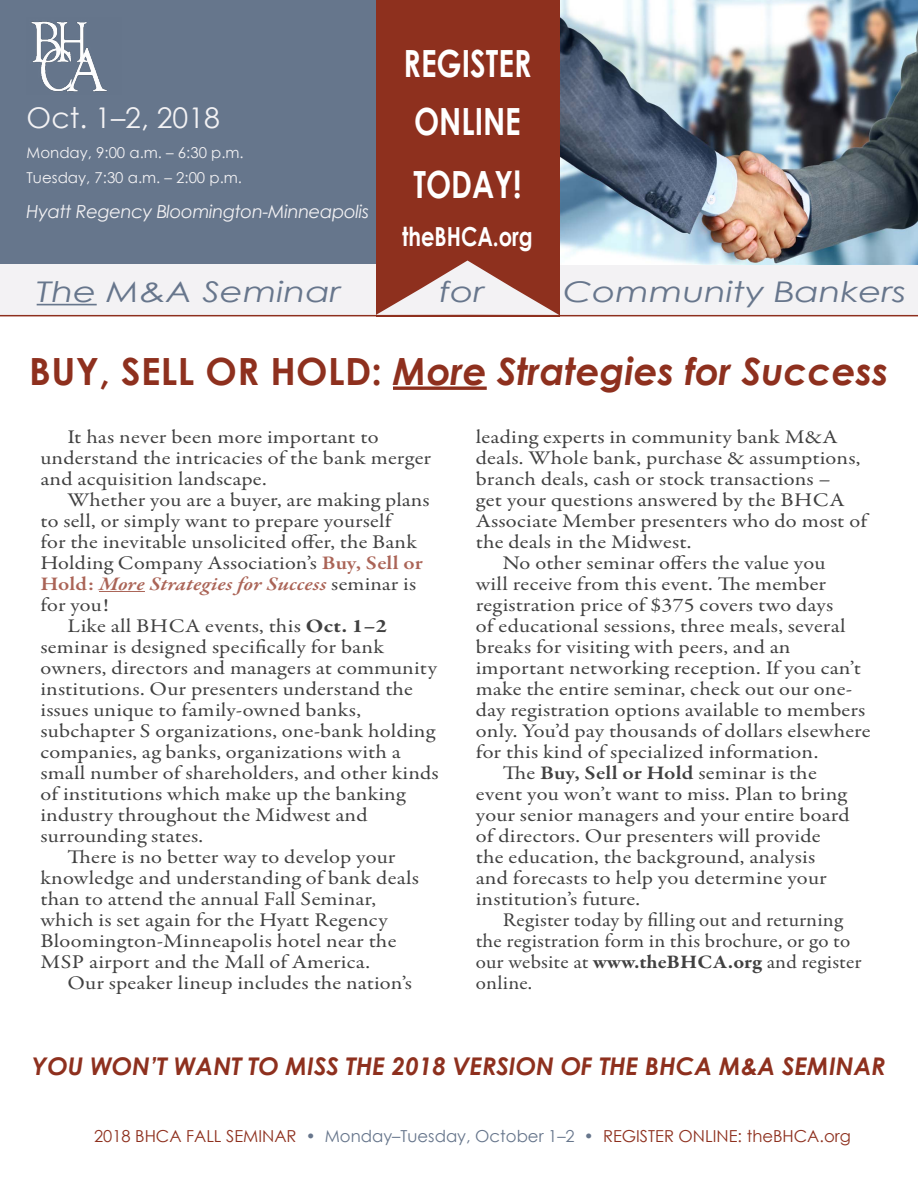
<style>
.page{position:relative;width:918px;height:1188px;background:#fff}
.page>*{position:absolute;margin:0;border:0;box-sizing:border-box;transform-origin:0 0}
.t1{font:italic 700 37.5px "Century Gothic";color:#8e301e}
.t2{font:700 37.5px/58.5px "Century Gothic";color:#fff;scale:.8 1}
.t3{font:italic 28.5px "Century Gothic";color:#67768c;scale:1.25 1}
.t4{font:28.5px "Century Gothic";color:#f3f2f4}
.t5{font:700 26.25px "Century Gothic";color:#fff;scale:.8 1}
.t6{font:italic 700 24.3px "Century Gothic";color:#8e301e}
.t7{font:19.5px/21px "Garamond Premr Pro";letter-spacing:.005em;color:#000;scale:1.15 1}
.t8{font:19.5px "Garamond Premr Pro";letter-spacing:.005em;color:#000;scale:1.14 1}
.t9{font:19.5px "Garamond Premr Pro";letter-spacing:.005em;color:#000;scale:1.08 1}
.t10{font:italic 600 19.5px "Garamond Premr Pro";letter-spacing:.005em;color:#8e301e;scale:1.14 1}
.t11{font:italic 18px "Century Gothic";letter-spacing:-.02em;color:#f3f2f4}
.t12{font:16.5px "Century Gothic";color:#8e301e}
.t13{font:15px/25.5px "Century Gothic";color:#f3f2f4}
.s1{font-style:normal}
.s2{font-weight:600;color:#8e301e}
.s3{font-weight:400;font-style:normal;color:#000}
.s4{font-weight:700}
.s5{font-weight:600}
.s6{color:#67768c}
</style>
<div class="page">
<hr style="left:99px;top:591px;width:46px;height:1px;background:#8e301e">
<div style="left:0;top:264px;width:918px;height:52px;background:#f3f2f4"></div>
<div style="left:0;top:0;width:918px;height:264px;background:#66768c"></div>
<img style="left:559px;top:0;width:359px;height:265px">
<div style="left:376px;top:0;width:183px;height:316px;background:#8e301e"></div>
<svg style="left:376px;top:261px;width:183px;height:54px"></svg>
<img style="left:31px;top:21px;width:76px;height:71px">
<hr style="left:393px;top:387px;width:94px;height:3px;background:#8e301e">
<hr style="left:37px;top:304px;width:60px;height:1px;background:#67768c">
<h2 class="t4" style="left:27px;top:98px;width:195px">Oct. 1–2, 2018</h2>
<p class="t13" style="left:27px;top:139px;width:219px">Monday, 9:00 a.m. – 6:30 p.m.<br>Tuesday, 7:30 a.m. – 2:00 p.m.</p>
<p class="t11" style="left:27px;top:201px;width:344px">Hyatt Regency Bloomington-Minneapolis</p>
<h1 class="t2" style="left:404px;top:33px;width:161px">REGISTER<br>ONLINE</h1>
<h1 class="t2" style="left:414px;top:154px;width:136px">TODAY!</h1>
<h3 class="t5" style="left:402px;top:220px;width:165px">theBHCA.org</h3>
<h2 class="t3" style="left:37px;top:274px;width:245px">The M&amp;A Seminar</h2>
<h2 class="t3" style="left:439px;top:274px;width:38px">for</h2>
<h2 class="t3" style="left:564px;top:274px;width:276px">Community Bankers</h2>
<h1 class="t1" style="left:29px;top:343px;width:861px"><span class="s1">BUY, SELL OR HOLD:</span> More Strategies for Success</h1>
<p class="t7" style="left:41px;top:426px;width:341px;text-indent:27px">It has never been more important to understand the intricacies of the bank merger and acquisition landscape.</p>
<p class="t8" style="left:68px;top:488px;width:319px">Whether you are a buyer, are making plans</p>
<p class="t8" style="left:40px;top:509px;width:309px">to sell, or simply want to prepare yourself</p>
<p class="t8" style="left:40px;top:530px;width:332px">for the inevitable unsolicited offer, the Bank</p>
<p class="t8" style="left:40px;top:551px;width:337px">Holding Company Association’s <span class="s2">Buy, Sell or</span></p>
<p class="t10" style="left:40px;top:571px;width:331px"><span class="s1">Hold:</span> More Strategies for Success <span class="s3">seminar is</span></p>
<p class="t8" style="left:40px;top:593px;width:62px">for you!</p>
<p class="t7" style="left:68px;top:615px;width:279px">Like all BHCA events, this <span class="s4">Oct. 1–2</span></p>
<p class="t7" style="left:41px;top:636px;width:300px">seminar is designed specifically for bank</p>
<p class="t7" style="left:41px;top:657px;width:346px">owners, directors and managers at community</p>
<p class="t7" style="left:41px;top:678px;width:325px">institutions. Our presenters understand the</p>
<p class="t7" style="left:40px;top:699px;width:280px">issues unique to family-owned banks,</p>
<p class="t7" style="left:40px;top:720px;width:345px">subchapter S organizations, one-bank holding</p>
<p class="t7" style="left:40px;top:741px;width:315px">companies, ag banks, organizations with a</p>
<p class="t7" style="left:40px;top:762px;width:348px">small number of shareholders, and other kinds</p>
<p class="t7" style="left:40px;top:783px;width:319px">of institutions which make up the banking</p>
<p class="t7" style="left:40px;top:804px;width:286px">industry throughout the Midwest and</p>
<p class="t7" style="left:40px;top:825px;width:143px">surrounding states.</p>
<p class="t7" style="left:67px;top:846px;width:287px">There is no better way to develop your</p>
<p class="t7" style="left:40px;top:867px;width:331px">knowledge and understanding of bank deals</p>
<p class="t7" style="left:40px;top:888px;width:293px">than to attend the annual Fall Seminar,</p>
<p class="t7" style="left:40px;top:909px;width:304px">which is set again for the Hyatt Regency</p>
<p class="t7" style="left:40px;top:930px;width:311px">Bloomington-Minneapolis hotel near the</p>
<p class="t7" style="left:40px;top:951px;width:288px">MSP airport and the Mall of America.</p>
<p class="t7" style="left:67px;top:972px;width:301px">Our speaker lineup includes the nation’s</p>
<p class="t7" style="left:476px;top:426px;width:316px">leading experts in community bank M&amp;A</p>
<p class="t7" style="left:476px;top:447px;width:336px">deals. Whole bank, purchase &amp; assumptions,</p>
<p class="t7" style="left:476px;top:468px;width:310px">branch deals, cash or stock transactions –</p>
<p class="t7" style="left:476px;top:489px;width:322px">get your questions answered by the BHCA</p>
<p class="t7" style="left:476px;top:510px;width:342px">Associate Member presenters who do most of</p>
<p class="t7" style="left:476px;top:531px;width:189px">the deals in the Midwest.</p>
<p class="t7" style="left:503px;top:552px;width:282px">No other seminar offers the value you</p>
<p class="t7" style="left:476px;top:573px;width:306px">will receive from this event. The member</p>
<p class="t7" style="left:476px;top:594px;width:312px">registration price of $375 covers two days</p>
<p class="t7" style="left:476px;top:615px;width:323px">of educational sessions, three meals, several</p>
<p class="t7" style="left:476px;top:636px;width:275px">breaks for visiting with peers, and an</p>
<p class="t7" style="left:476px;top:657px;width:336px">important networking reception. If you can’t</p>
<p class="t7" style="left:476px;top:678px;width:329px">make the entire seminar, check out our one-</p>
<p class="t7" style="left:476px;top:699px;width:340px">day registration options available to members</p>
<p class="t7" style="left:476px;top:720px;width:345px">only. You’d pay thousands of dollars elsewhere</p>
<p class="t7" style="left:476px;top:741px;width:299px">for this kind of specialized information.</p>
<p class="t7" style="left:503px;top:762px;width:274px">The <span class="s5">Buy, Sell or Hold</span> seminar is the</p>
<p class="t7" style="left:476px;top:783px;width:324px">event you won’t want to miss. Plan to bring</p>
<p class="t7" style="left:476px;top:804px;width:327px">your senior managers and your entire board</p>
<p class="t7" style="left:476px;top:825px;width:301px">of directors. Our presenters will provide</p>
<p class="t7" style="left:476px;top:846px;width:297px">the education, the background, analysis</p>
<p class="t7" style="left:476px;top:867px;width:307px">and forecasts to help you determine your</p>
<p class="t7" style="left:476px;top:888px;width:144px">institution’s future.</p>
<p class="t9" style="left:503px;top:908px;width:316px">Register today by filling out and returning</p>
<p class="t9" style="left:476px;top:929px;width:348px">the registration form in this brochure, or go to</p>
<p class="t9" style="left:476px;top:950px;width:359px">our website at <span class="s4">www.theBHCA.org</span> and register</p>
<p class="t9" style="left:476px;top:971px;width:54px">online.</p>
<p class="t6" style="left:33px;top:1048px;width:855px">YOU WON’T WANT TO MISS THE 2018 VERSION OF THE BHCA M&amp;A SEMINAR</p>
<p class="t12" style="left:94px;top:1124px;width:758px">2018 BHCA FALL SEMINAR <span class="s6">• Monday–Tuesday, October 1–2 •</span> REGISTER ONLINE: theBHCA.org</p>
</div>
